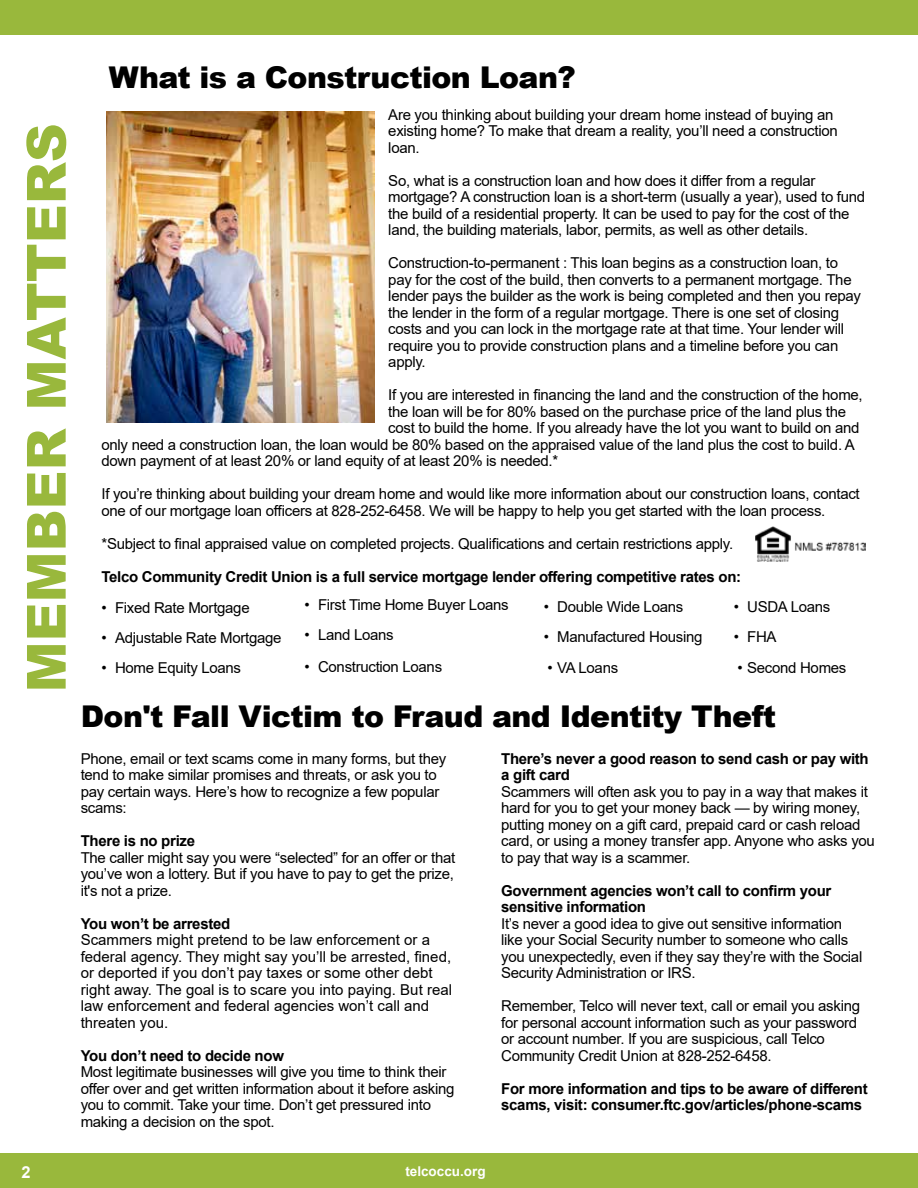
<style>
.page{position:relative;width:918px;height:1188px;background:#fff}
.page>*{position:absolute;margin:0;border:0;box-sizing:border-box;transform-origin:0 0}
.t1{font:900 54px "Arial";color:#99b83c}
.t2{font:900 30px "Arial";letter-spacing:-.02em;color:#000}
.t3{font:700 16.5px "Arial";color:#fff}
.t4{font:15px/16.5px "Arial";letter-spacing:-.02em;color:#000}
.t5{font:700 15px/16.5px "Arial";letter-spacing:-.02em;color:#000}
.t6{font:15px/16.5px "Arial";color:#000}
.t7{font:700 13.5px "Arial";color:#fff}
</style>
<div class="page">
<div style="left:0;top:0;width:918px;height:35px;background:#99b83c"></div>
<div style="left:0;top:1153px;width:918px;height:35px;background:#99b83c"></div>
<img style="left:107px;top:112px;width:268px;height:311px">
<img style="left:756px;top:527px;width:110px;height:34px">
<h1 class="t1" style="left:7px;top:692px;width:571px;rotate:-90deg">MEMBER MATTERS</h1>
<h2 class="t2" style="left:109px;top:55px;width:468px">What is a Construction Loan?</h2>
<p class="t4" style="left:388px;top:106px;width:451px">Are you thinking about building your dream home instead of buying an existing home? To make that dream a reality, you’ll need a construction loan.</p>
<p class="t4" style="left:388px;top:172px;width:478px">So, what is a construction loan and how does it differ from a regular mortgage? A construction loan is a short-term (usually a year), used to fund the build of a residential property. It can be used to pay for the cost of the land, the building materials, labor, permits, as well as other details.</p>
<p class="t4" style="left:388px;top:254px;width:474px">Construction-to-permanent : This loan begins as a construction loan, to pay for the cost of the build, then converts to a permanent mortgage. The lender pays the builder as the work is being completed and then you repay the lender in the form of a regular mortgage. There is one set of closing costs and you can lock in the mortgage rate at that time. Your lender will require you to provide construction plans and a timeline before you can apply.</p>
<p class="t4" style="left:388px;top:386px;width:476px">If you are interested in financing the land and the construction of the home,</p>
<p class="t4" style="left:388px;top:403px;width:459px">the loan will be for 80% based on the purchase price of the land plus the</p>
<p class="t4" style="left:388px;top:419px;width:473px">cost to build the home. If you already have the lot you want to build on and</p>
<p class="t4" style="left:102px;top:436px;width:755px">only need a construction loan, the loan would be 80% based on the appraised value of the land plus the cost to build. A</p>
<p class="t4" style="left:102px;top:452px;width:458px">down payment of at least 20% or land equity of at least 20% is needed.*</p>
<p class="t4" style="left:102px;top:485px;width:760px">If you’re thinking about building your dream home and would like more information about our construction loans, contact one of our mortgage loan officers at 828-252-6458. We will be happy to help you get started with the loan process.</p>
<p class="t4" style="left:102px;top:535px;width:633px">*Subject to final appraised value on completed projects. Qualifications and certain restrictions apply.</p>
<p class="t5" style="left:102px;top:568px;width:641px">Telco Community Credit Union is a full service mortgage lender offering competitive rates on:</p>
<p class="t4" style="left:102px;top:599px;width:150px">• Fixed Rate Mortgage</p>
<p class="t4" style="left:102px;top:629px;width:182px">• Adjustable Rate Mortgage</p>
<p class="t4" style="left:102px;top:659px;width:141px">• Home Equity Loans</p>
<p class="t4" style="left:305px;top:597px;width:206px">• First Time Home Buyer Loans</p>
<p class="t4" style="left:305px;top:627px;width:91px">• Land Loans</p>
<p class="t4" style="left:305px;top:658px;width:139px">• Construction Loans</p>
<h2 class="t2" style="left:81px;top:694px;width:697px">Don't Fall Victim to Fraud and Identity Theft</h2>
<p class="t4" style="left:81px;top:750px;width:367px">Phone, email or text scams come in many forms, but they tend to make similar promises and threats, or ask you to pay certain ways. Here’s how to recognize a few popular scams:</p>
<p class="t5" style="left:81px;top:833px;width:116px">There is no prize</p>
<p class="t4" style="left:81px;top:849px;width:376px;text-align:justify">The caller might say you were “selected” for an offer or that you’ve won a lottery. But if you have to pay to get the prize, it's not a prize.</p>
<p class="t5" style="left:81px;top:915px;width:151px">You won’t be arrested</p>
<p class="t6" style="left:81px;top:931px;width:373px">Scammers might pretend to be law enforcement or a federal agency. They might say you’ll be arrested, fined, or deported if you don’t pay taxes or some other debt right away. The goal is to scare you into paying. But real law enforcement and federal agencies won’t call and threaten you.</p>
<p class="t5" style="left:81px;top:1047px;width:205px">You don’t need to decide now</p>
<p class="t4" style="left:81px;top:1063px;width:375px">Most legitimate businesses will give you time to think their offer over and get written information about it before asking you to commit. Take your time. Don’t get pressured into making a decision on the spot.</p>
<p class="t4" style="left:734px;top:598px;width:98px">• USDA Loans</p>
<p class="t4" style="left:734px;top:628px;width:44px">• FHA</p>
<p class="t4" style="left:738px;top:660px;width:110px">• Second Homes</p>
<p class="t4" style="left:544px;top:598px;width:141px">• Double Wide Loans</p>
<p class="t4" style="left:544px;top:628px;width:160px">• Manufactured Housing</p>
<p class="t4" style="left:548px;top:660px;width:72px">• VA Loans</p>
<p class="t5" style="left:501px;top:750px;width:369px">There’s never a good reason to send cash or pay with a gift card</p>
<p class="t4" style="left:501px;top:783px;width:375px">Scammers will often ask you to pay in a way that makes it hard for you to get your money back — by wiring money, putting money on a gift card, prepaid card or cash reload card, or using a money transfer app. Anyone who asks you to pay that way is a scammer.</p>
<p class="t5" style="left:501px;top:882px;width:332px">Government agencies won’t call to confirm your sensitive information</p>
<p class="t4" style="left:501px;top:915px;width:363px">It’s never a good idea to give out sensitive information like your Social Security number to someone who calls you unexpectedly, even if they say they’re with the Social Security Administration or IRS.</p>
<p class="t4" style="left:501px;top:997px;width:360px">Remember, Telco will never text, call or email you asking for personal account information such as your password or account number. If you are suspicious, call Telco Community Credit Union at 828-252-6458.</p>
<p class="t5" style="left:501px;top:1080px;width:368px">For more information and tips to be aware of different scams, visit: consumer.ftc.gov/articles/phone-scams</p>
<p class="t3" style="left:22px;top:1160px;width:11px">2</p>
<p class="t7" style="left:405px;top:1162px;width:82px">telcoccu.org</p>
</div>
